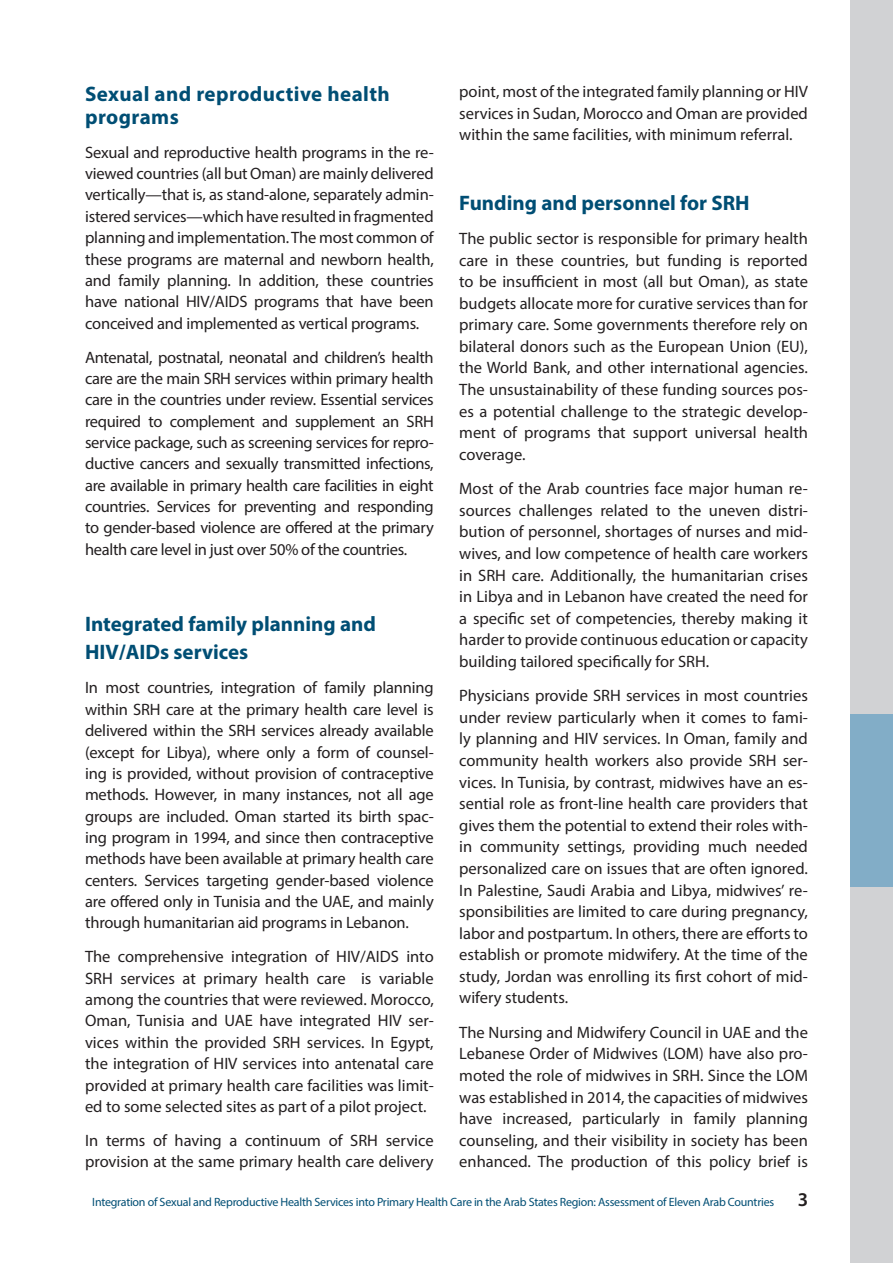
<style>
.page{position:relative;width:893px;height:1263px;background:#fff}
.page>*{position:absolute;margin:0;border:0;box-sizing:border-box;transform-origin:0 0}
.t1{font:700 21px "Myriad Pro";color:#004e74}
.t2{font:700 21px/22.8px "Myriad Pro";letter-spacing:.02em;color:#004e74}
.t3{font:16.5px/21.3px "Myriad Pro";color:#231f20;text-align:justify}
.t4{font:12px "Myriad Pro";letter-spacing:-.02em;color:#004e74}
.s1{font-weight:600;font-size:19.5px;color:#231f20}
</style>
<div class="page">
<div style="left:850px;top:0;width:43px;height:1263px;background:#d1d2d4"></div>
<div style="left:850px;top:714px;width:43px;height:173px;background:#82adc7"></div>
<p class="t2" style="left:85px;top:82px;width:306px">Sexual and reproductive health programs</p>
<p class="t3" style="left:85px;top:141px;width:350px">Sexual and reproductive health programs in the re&shy;viewed countries (all but Oman) are mainly delivered vertically—that is, as stand-alone, separately admin&shy;istered services—which have resulted in fragmented planning and implementation. The most common of these programs are maternal and newborn health, and family planning. In addition, these countries have national HIV/AIDS programs that have been conceived and implemented as vertical programs.</p>
<p class="t3" style="left:85px;top:346px;width:350px">Antenatal, postnatal, neonatal and children’s health care are the main SRH services within primary health care in the countries under review. Essential services required to complement and supplement an SRH service package, such as screening services for repro&shy;ductive cancers and sexually transmitted infections, are available in primary health care facilities in eight countries. Services for preventing and responding to gender-based violence are offered at the primary health care level in just over 50% of the countries.</p>
<p class="t1" style="left:85px;top:610px;width:292px">Integrated family planning and</p>
<p class="t1" style="left:85px;top:639px;width:165px">HIV/AIDs services</p>
<p class="t3" style="left:85px;top:677px;width:350px">In most countries, integration of family planning within SRH care at the primary health care level is delivered within the SRH services already available (except for Libya), where only a form of counsel&shy;ing is provided, without provision of contraceptive methods. However, in many instances, not all age groups are included. Oman started its birth spac&shy;ing program in 1994, and since then contraceptive methods have been available at primary health care centers. Services targeting gender-based violence are offered only in Tunisia and the UAE, and mainly through humanitarian aid programs in Lebanon.</p>
<p class="t3" style="left:85px;top:946px;width:350px">The comprehensive integration of HIV/AIDS into SRH services at primary health care is variable among the countries that were reviewed. Morocco, Oman, Tunisia and UAE have integrated HIV ser&shy;vices within the provided SRH services. In Egypt, the integration of HIV services into antenatal care provided at primary health care facilities was limit&shy;ed to some selected sites as part of a pilot project.</p>
<p class="t3" style="left:85px;top:1129px;width:350px">In terms of having a continuum of SRH service provision at the same primary health care delivery</p>
<p class="t3" style="left:459px;top:81px;width:350px">point, most of the integrated family planning or HIV services in Sudan, Morocco and Oman are provided within the same facilities, with minimum referral.</p>
<p class="t1" style="left:459px;top:189px;width:292px">Funding and personnel for SRH</p>
<p class="t3" style="left:459px;top:227px;width:350px">The public sector is responsible for primary health care in these countries, but funding is reported to be insufficient in most (all but Oman), as state budgets allocate more for curative services than for primary care. Some governments therefore rely on bilateral donors such as the European Union (EU), the World Bank, and other international agencies.<br>The unsustainability of these funding sources pos&shy;es a potential challenge to the strategic develop&shy;ment of programs that support universal health coverage.</p>
<p class="t3" style="left:459px;top:478px;width:350px">Most of the Arab countries face major human re&shy;sources challenges related to the uneven distri&shy;bution of personnel, shortages of nurses and mid&shy;wives, and low competence of health care workers in SRH care. Additionally, the humanitarian crises in Libya and in Lebanon have created the need for a specific set of competencies, thereby making it harder to provide continuous education or capacity building tailored specifically for SRH.</p>
<p class="t3" style="left:459px;top:685px;width:350px">Physicians provide SRH services in most countries under review particularly when it comes to fami&shy;ly planning and HIV services. In Oman, family and community health workers also provide SRH ser&shy;vices. In Tunisia, by contrast, midwives have an es&shy;sential role as front-line health care providers that gives them the potential to extend their roles with&shy;in community settings, providing much needed personalized care on issues that are often ignored.<br>In Palestine, Saudi Arabia and Libya, midwives’ re&shy;sponsibilities are limited to care during pregnancy, labor and postpartum. In others, there are efforts to establish or promote midwifery. At the time of the study, Jordan was enrolling its first cohort of mid&shy;wifery students.</p>
<p class="t3" style="left:459px;top:1021px;width:350px">The Nursing and Midwifery Council in UAE and the Lebanese Order of Midwives (LOM) have also pro&shy;moted the role of midwives in SRH. Since the LOM was established in 2014, the capacities of midwives have increased, particularly in family planning counseling, and their visibility in society has been enhanced. The production of this policy brief is</p>
<p class="t4" style="left:92px;top:1194px;width:718px">Integration of Sexual and Reproductive Health Services into Primary Health Care in the Arab States Region: Assessment of Eleven Arab Countries <span class="s1">3</span></p>
</div>
